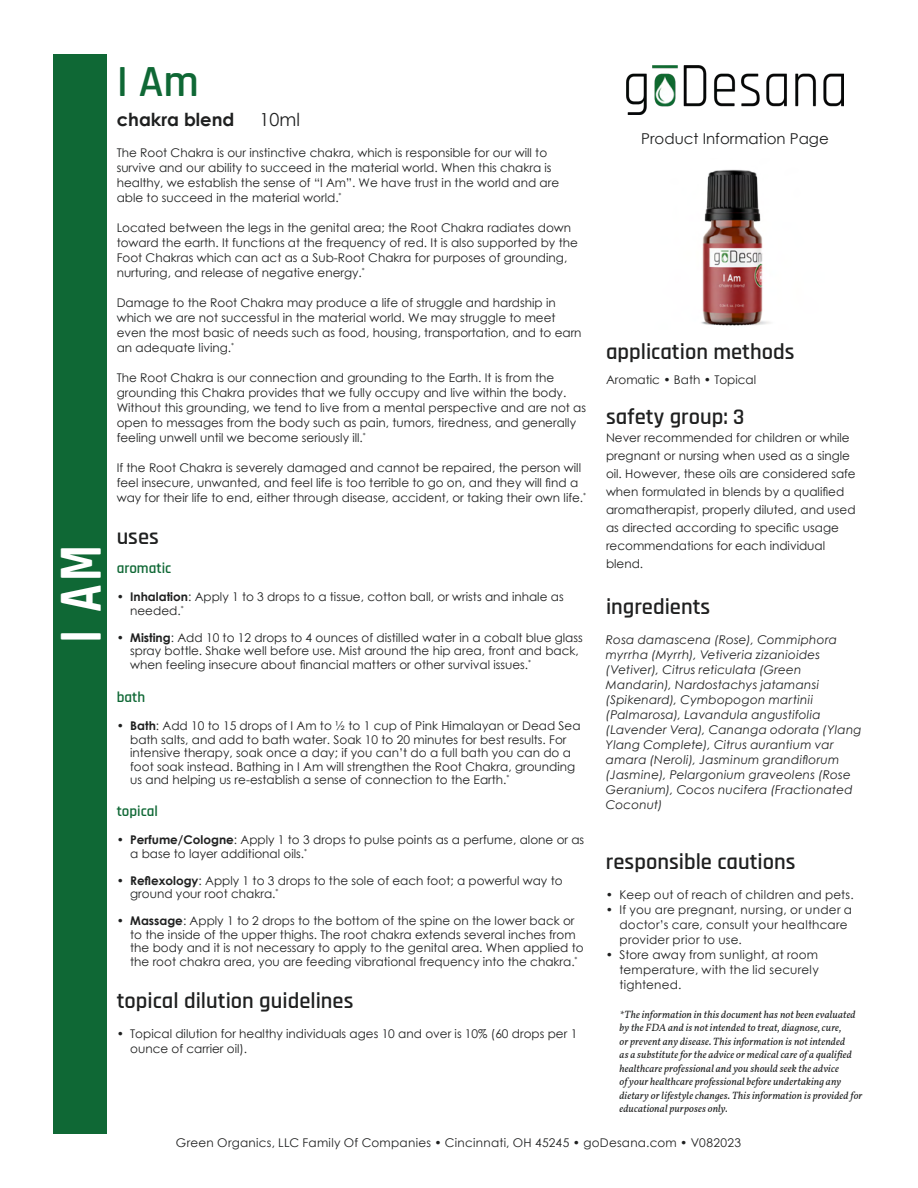
<style>
.page{position:relative;width:918px;height:1188px;background:#fff}
.page>*{position:absolute;margin:0;border:0;box-sizing:border-box;transform-origin:0 0}
.t1{font:700 61.8px "Rajdhani";color:#fff;scale:.8 1}
.t2{font:600 45px "Rajdhani";color:#0f6835}
.t3{font:600 22.5px "Rajdhani";color:#1f2020}
.t4{font:700 18px "Century Gothic";color:#1f2020}
.t5{font:18px "Century Gothic";color:#1f2020}
.t6{font:15px "Century Gothic";color:#1f2020}
.t7{font:600 15px "Rajdhani";color:#0f6835}
.Paragraph_Style{font:12px/15px "Century Gothic";color:#1f2020}
.Paragraph_Style-2{font:italic 12px/15px "Century Gothic";letter-spacing:.02em;color:#1f2020}
.Paragraph_Style-3{font:12px/15px "Century Gothic";letter-spacing:.02em;color:#1f2020}
.t8{font:italic 10.5px/13.5px "Vollkorn";letter-spacing:.01em;color:#1f2020}
.s1{font-weight:700}
</style>
<div class="page">
<div style="left:53px;top:54px;width:54px;height:1080px;background:#0f6835"></div>
<img style="left:627px;top:66px;width:216px;height:49px">
<img style="left:701px;top:169px;width:69px;height:157px">
<p class="t1" style="left:43px;top:643px;width:125px;rotate:-90deg">I AM</p>
<p class="t2" style="left:117px;top:55px;width:84px">I Am</p>
<p class="t4" style="left:117px;top:106px;width:119px">chakra blend</p>
<p class="t5" style="left:260px;top:107px;width:42px">10ml</p>
<p class="Paragraph_Style" style="left:117px;top:145px;width:444px">The Root Chakra is our instinctive chakra, which is responsible for our will to survive and our ability to succeed in the material world. When this chakra is healthy, we establish the sense of “I Am”. We have trust in the world and are able to succeed in the material world.<sup>*</sup></p>
<p class="Paragraph_Style" style="left:117px;top:220px;width:463px">Located between the legs in the genital area; the Root Chakra radiates down toward the earth. It functions at the frequency of red. It is also supported by the Foot Chakras which can act as a Sub-Root Chakra for purposes of grounding, nurturing, and release of negative energy.<sup>*</sup></p>
<p class="Paragraph_Style" style="left:117px;top:295px;width:466px">Damage to the Root Chakra may produce a life of struggle and hardship in which we are not successful in the material world. We may struggle to meet even the most basic of needs such as food, housing, transportation, and to earn an adequate living.<sup>*</sup></p>
<p class="Paragraph_Style" style="left:117px;top:370px;width:471px">The Root Chakra is our connection and grounding to the Earth. It is from the grounding this Chakra provides that we fully occupy and live within the body.<br>Without this grounding, we tend to live from a mental perspective and are not as open to messages from the body such as pain, tumors, tiredness, and generally feeling unwell until we become seriously ill.<sup>*</sup></p>
<p class="Paragraph_Style" style="left:117px;top:460px;width:471px">If the Root Chakra is severely damaged and cannot be repaired, the person will feel insecure, unwanted, and feel life is too terrible to go on, and they will find a way for their life to end, either through disease, accident, or taking their own life.<sup>*</sup></p>
<p class="t3" style="left:117px;top:524px;width:44px">uses</p>
<p class="t7" style="left:117px;top:559px;width:56px">aromatic</p>
<p class="Paragraph_Style" style="left:130px;top:590px;width:435px;line-height:13.5px;text-indent:-14px"><span class="s1">• Inhalation</span>: Apply 1 to 3 drops to a tissue, cotton ball, or wrists and inhale as needed.<sup>*</sup></p>
<p class="Paragraph_Style" style="left:130px;top:631px;width:454px;line-height:13.5px;text-indent:-14px"><span class="s1">• Misting</span>: Add 10 to 12 drops to 4 ounces of distilled water in a cobalt blue glass spray bottle. Shake well before use. Mist around the hip area, front and back, when feeling insecure about financial matters or other survival issues.<sup>*</sup></p>
<p class="t7" style="left:117px;top:688px;width:30px">bath</p>
<p class="Paragraph_Style" style="left:130px;top:719px;width:452px;line-height:13.5px;text-indent:-14px"><span class="s1">• Bath</span>: Add 10 to 15 drops of I Am to ½ to 1 cup of Pink Himalayan or Dead Sea bath salts, and add to bath water. Soak 10 to 20 minutes for best results. For intensive therapy, soak once a day; if you can’t do a full bath you can do a foot soak instead. Bathing in I Am will strengthen the Root Chakra, grounding us and helping us re-establish a sense of connection to the Earth.<sup>*</sup></p>
<p class="t7" style="left:117px;top:802px;width:43px">topical</p>
<p class="Paragraph_Style" style="left:130px;top:833px;width:456px;line-height:13.5px;text-indent:-14px"><span class="s1">• Perfume/Cologne</span>: Apply 1 to 3 drops to pulse points as a perfume, alone or as a base to layer additional oils.<sup>*</sup></p>
<p class="Paragraph_Style" style="left:130px;top:874px;width:434px;line-height:13.5px;text-indent:-14px"><span class="s1">• Reflexology</span>: Apply 1 to 3 drops to the sole of each foot; a powerful way to ground your root chakra.<sup>*</sup></p>
<p class="Paragraph_Style" style="left:130px;top:914px;width:455px;line-height:13.5px;text-indent:-14px"><span class="s1">• Massage</span>: Apply 1 to 2 drops to the bottom of the spine on the lower back or to the inside of the upper thighs. The root chakra extends several inches from the body and it is not necessary to apply to the genital area. When applied to the root chakra area, you are feeding vibrational frequency into the chakra.<sup>*</sup></p>
<p class="t3" style="left:117px;top:987px;width:238px">topical dilution guidelines</p>
<p class="Paragraph_Style" style="left:130px;top:1026px;width:449px;text-indent:-14px">• Topical dilution for healthy individuals ages 10 and over is 10% (60 drops per 1 ounce of carrier oil).</p>
<p class="t6" style="left:641px;top:128px;width:189px">Product Information Page</p>
<p class="t3" style="left:606px;top:339px;width:190px">application methods</p>
<p class="Paragraph_Style" style="left:606px;top:372px;width:152px">Aromatic • Bath • Topical</p>
<p class="t3" style="left:606px;top:403px;width:140px">safety group: 3</p>
<p class="Paragraph_Style" style="left:606px;top:428px;width:251px;line-height:18px">Never recommended for children or while pregnant or nursing when used as a single oil. However, these oils are considered safe when formulated in blends by a qualified aromatherapist, properly diluted, and used as directed according to specific usage recommendations for each individual blend.</p>
<p class="t3" style="left:606px;top:594px;width:106px">ingredients</p>
<p class="Paragraph_Style-2" style="left:606px;top:632px;width:257px">Rosa damascena (Rose), Commiphora myrrha (Myrrh), Vetiveria zizanioides (Vetiver), Citrus reticulata (Green Mandarin), Nardostachys jatamansi (Spikenard), Cymbopogon martinii (Palmarosa), Lavandula angustifolia (Lavender Vera), Cananga odorata (Ylang Ylang Complete), Citrus aurantium var amara (Neroli), Jasminum grandiflorum (Jasmine), Pelargonium graveolens (Rose Geranium), Cocos nucifera (Fractionated Coconut)</p>
<p class="t3" style="left:606px;top:849px;width:191px">responsible cautions</p>
<p class="Paragraph_Style-3" style="left:606px;top:887px;width:249px">• Keep out of reach of children and pets.</p>
<p class="Paragraph_Style-3" style="left:619px;top:902px;width:234px;text-indent:-14px">• If you are pregnant, nursing, or under a doctor’s care, consult your healthcare provider prior to use.</p>
<p class="Paragraph_Style" style="left:619px;top:947px;width:201px;text-align:justify;text-indent:-14px">• Store away from sunlight, at room temperature, with the lid securely tightened.</p>
<p class="t8" style="left:620px;top:1007px;width:245px">*The information in this document has not been evaluated by the FDA and is not intended to treat, diagnose, cure,<br>or prevent any disease. This information is not intended<br>as a substitute for the advice or medical care of a qualified healthcare professional and you should seek the advice<br>of your healthcare professional before undertaking any dietary or lifestyle changes. This information is provided for educational purposes only.</p>
<p class="Paragraph_Style-3" style="left:176px;top:1135px;width:567px">Green Organics, LLC Family Of Companies • Cincinnati, OH 45245 • goDesana.com • V082023</p>
</div>
